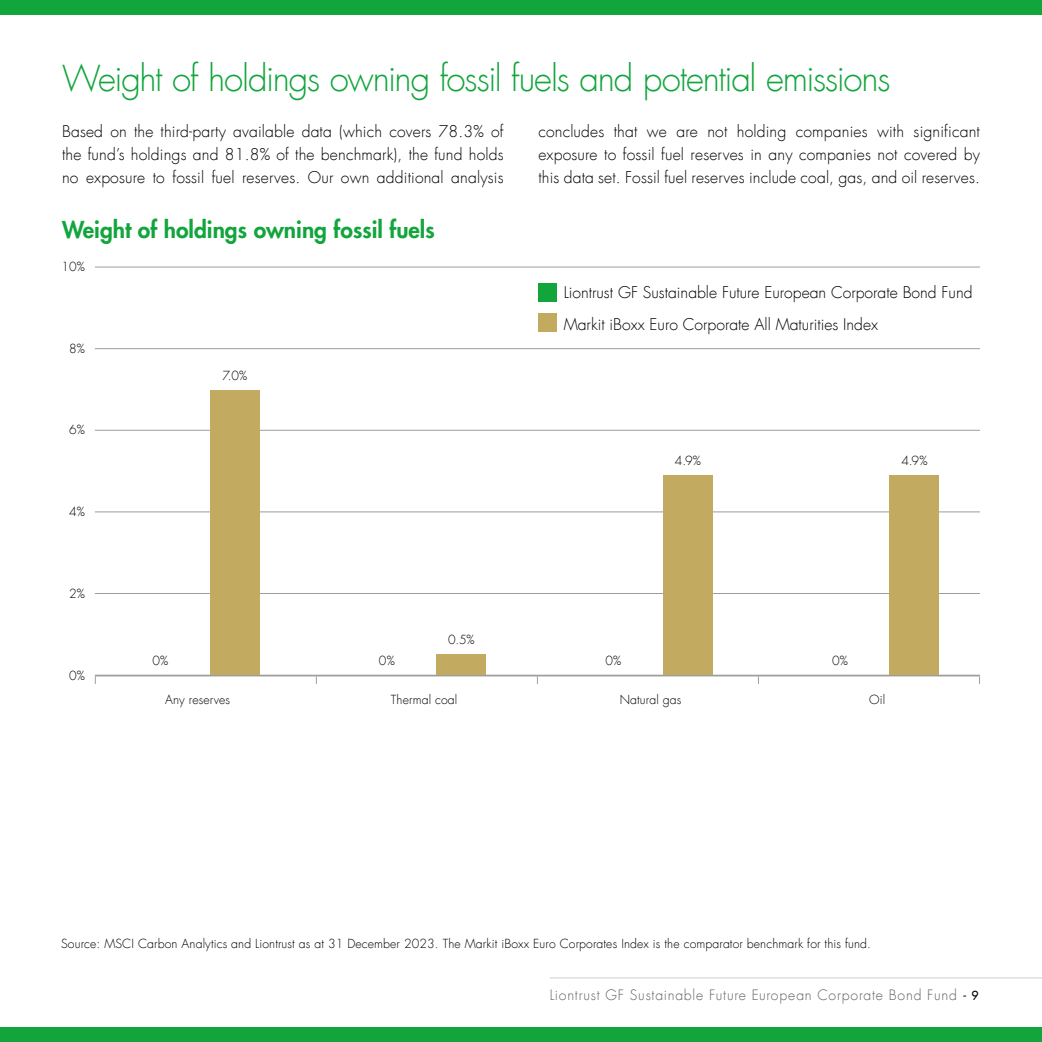
<style>
.page{position:relative;width:1042px;height:1042px;background:#fff}
.page>*{position:absolute;margin:0;border:0;box-sizing:border-box;transform-origin:0 0}
.t1{font:300 35px "Futura LT";letter-spacing:-.035em;color:#11a53c}
.t2{font:800 22.75px "Futura LT";color:#11a53c}
.t3{font:300 15.75px/22.8px "Futura LT";letter-spacing:.005em;color:#000;text-align:justify}
.t4{font:300 14px "Futura LT";letter-spacing:.055em;color:#646363}
.t5{font:300 12.25px "Futura LT";letter-spacing:.01em;color:#000}
.s1{font-weight:400;font-size:12.25px;color:#000}
</style>
<div class="page">
<hr style="left:95px;top:593px;width:885px;height:1px;background:#9d9d9c">
<hr style="left:95px;top:675px;width:885px;height:1px;background:#9d9d9c">
<hr style="left:95px;top:511px;width:885px;height:1px;background:#9d9d9c">
<hr style="left:95px;top:430px;width:885px;height:1px;background:#9d9d9c">
<hr style="left:95px;top:267px;width:885px;height:1px;background:#9d9d9c">
<hr style="left:95px;top:348px;width:885px;height:1px;background:#9d9d9c">
<div style="left:210px;top:390px;width:50px;height:285px;background:#c2ab61"></div>
<div style="left:437px;top:654px;width:49px;height:21px;background:#c2ab61"></div>
<div style="left:663px;top:475px;width:50px;height:200px;background:#c2ab61"></div>
<div style="left:889px;top:475px;width:50px;height:200px;background:#c2ab61"></div>
<div style="left:538px;top:283px;width:19px;height:18px;background:#11a53c"></div>
<div style="left:538px;top:313px;width:19px;height:19px;background:#c2ab61"></div>
<div style="left:0;top:0;width:1042px;height:15px;background:#11a53c"></div>
<div style="left:0;top:1027px;width:1042px;height:15px;background:#11a53c"></div>
<hr style="left:550px;top:977px;width:492px;height:1px;background:#d0d0d0">
<h1 class="t1" style="left:62px;top:57px;width:830px">Weight of holdings owning fossil fuels and potential emissions</h1>
<p class="t3" style="left:62px;top:120px;width:443px">Based on the third-party available data (which covers 78.3% of the fund’s holdings and 81.8% of the benchmark), the fund holds no exposure to fossil fuel reserves. Our own additional analysis</p>
<p class="t3" style="left:538px;top:120px;width:443px">concludes that we are not holding companies with significant exposure to fossil fuel reserves in any companies not covered by this data set. Fossil fuel reserves include coal, gas, and oil reserves.</p>
<h2 class="t2" style="left:62px;top:215px;width:374px">Weight of holdings owning fossil fuels</h2>
<p class="t5" style="left:62px;top:259px;width:25px">10%</p>
<p class="t5" style="left:69px;top:341px;width:17px">8%</p>
<p class="t5" style="left:69px;top:422px;width:17px">6%</p>
<p class="t5" style="left:69px;top:504px;width:17px">4%</p>
<p class="t5" style="left:69px;top:586px;width:17px">2%</p>
<p class="t5" style="left:69px;top:668px;width:17px">0%</p>
<p class="t5" style="left:223px;top:368px;width:26px">7.0%</p>
<p class="t5" style="left:152px;top:653px;width:17px">0%</p>
<p class="t3" style="left:564px;top:277px;width:410px;line-height:31.5px">Liontrust GF Sustainable Future European Corporate Bond Fund<br>Markit iBoxx Euro Corporate All Maturities Index</p>
<p class="t5" style="left:675px;top:453px;width:28px">4.9%</p>
<p class="t5" style="left:448px;top:632px;width:28px">0.5%</p>
<p class="t5" style="left:379px;top:653px;width:17px">0%</p>
<p class="t5" style="left:605px;top:653px;width:17px">0%</p>
<p class="t5" style="left:901px;top:453px;width:28px">4.9%</p>
<p class="t5" style="left:832px;top:653px;width:17px">0%</p>
<p class="t5" style="left:165px;top:692px;width:67px">Any reserves</p>
<p class="t5" style="left:391px;top:692px;width:68px">Thermal coal</p>
<p class="t5" style="left:620px;top:692px;width:63px">Natural gas</p>
<p class="t5" style="left:869px;top:692px;width:18px">Oil</p>
<p class="t5" style="left:61px;top:936px;width:811px">Source: MSCI Carbon Analytics and Liontrust as at 31 December 2023. The Markit iBoxx Euro Corporates Index is the comparator benchmark for this fund.</p>
<p class="t4" style="left:550px;top:986px;width:430px">Liontrust GF Sustainable Future European Corporate Bond Fund <span class="s1">- 9</span></p>
</div>
